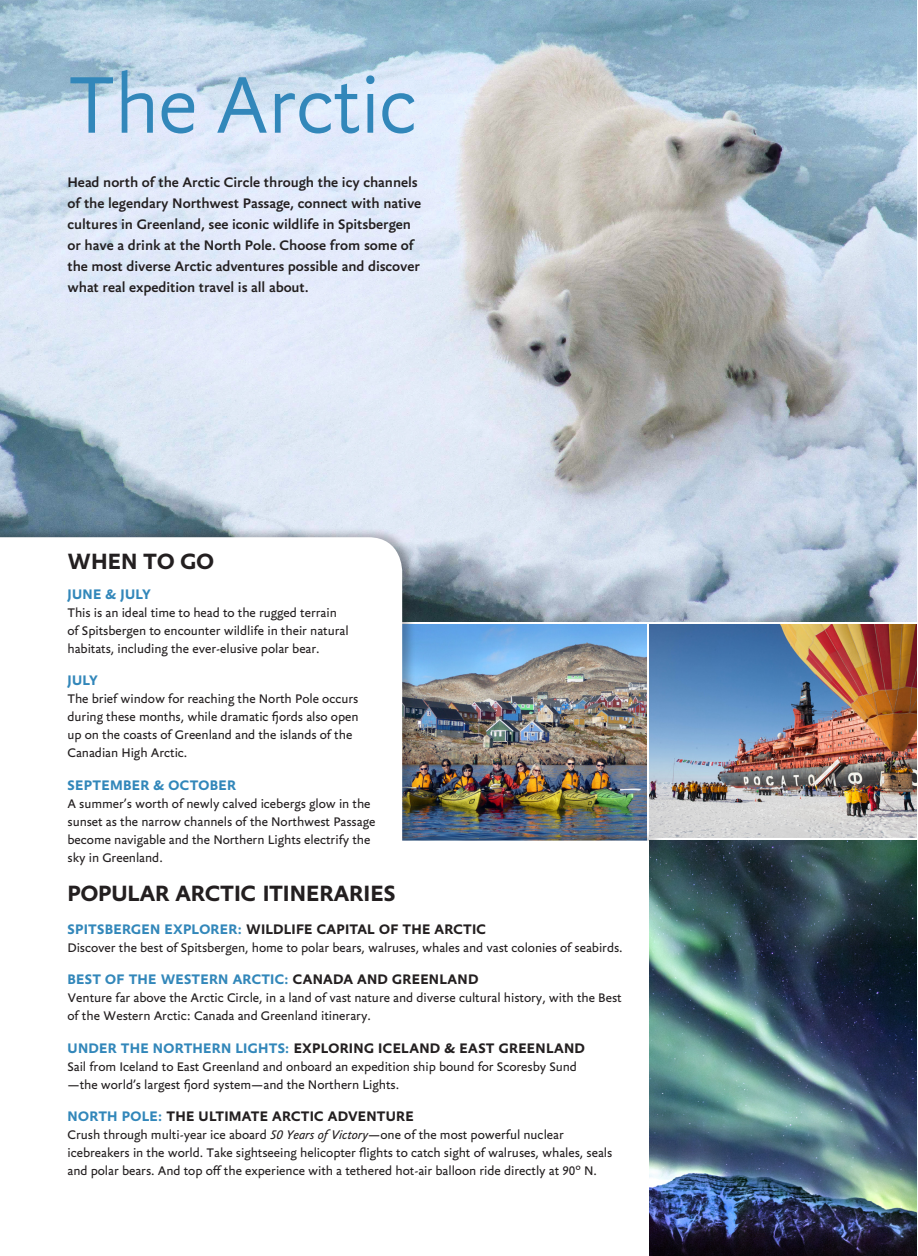
<style>
.page{position:relative;width:918px;height:1256px;background:#fff}
.page>*{position:absolute;margin:0;border:0;box-sizing:border-box;transform-origin:0 0}
.Arctic_Antarctic_tit{font:300 87px "Yoga Sans OT";letter-spacing:-.015em;color:#3287ba}
.Body_Copy{font:700 24px "Yoga Sans OT";color:#231f20}
.WHEN_TO_GO_header{font:700 24px "Yoga Sans OT";color:#231f20}
.highlight_paragraphs{font:500 15px/21px "Yoga Sans OT";letter-spacing:-.005em;color:#231f20}
.when_to_go_-_months{font:700 15px "Yoga Sans OT";letter-spacing:.015em;color:#231f20}
.when_to_go_-_months-2{font:700 15px "Yoga Sans OT";letter-spacing:.02em;color:#3287ba}
.when_to_go_-_body_co{font:13.5px/18px "Yoga Sans OT";letter-spacing:-.005em;color:#231f20}
.s1{color:#3287ba}
.s2{color:#231f20}
.s3{font-style:italic}
</style>
<div class="page">
<img style="left:0;top:0;width:917px;height:621px">
<hr style="left:916px;top:527px;width:2px;height:729px;background:#231f20;opacity:.3">
<svg style="left:917px;top:537px;width:1px;height:719px"></svg>
<svg style="left:0;top:537px;width:650px;height:719px"></svg>
<img style="left:650px;top:624px;width:267px;height:213px">
<img style="left:650px;top:840px;width:267px;height:416px">
<p class="Arctic_Antarctic_tit" style="left:68px;top:59px;width:351px">The Arctic</p>
<p class="highlight_paragraphs" style="left:68px;top:172px;width:355px">Head north of the Arctic Circle through the icy channels of the legendary Northwest Passage, connect with native cultures in Greenland, see iconic wildlife in Spitsbergen or have a drink at the North Pole. Choose from some of the most diverse Arctic adventures possible and discover what real expedition travel is all about.</p>
<p class="WHEN_TO_GO_header" style="left:68px;top:548px;width:148px">WHEN TO GO</p>
<p class="when_to_go_-_months-2" style="left:68px;top:586px;width:85px">JUNE &amp; JULY</p>
<p class="when_to_go_-_body_co" style="left:68px;top:604px;width:283px">This is an ideal time to head to the rugged terrain of Spitsbergen to encounter wildlife in their natural habitats, including the ever-elusive polar bear.</p>
<p class="when_to_go_-_months-2" style="left:68px;top:672px;width:32px">JULY</p>
<p class="when_to_go_-_body_co" style="left:68px;top:690px;width:293px">The brief window for reaching the North Pole occurs during these months, while dramatic fjords also open up on the coasts of Greenland and the islands of the Canadian High Arctic.</p>
<p class="when_to_go_-_months-2" style="left:68px;top:777px;width:170px">SEPTEMBER &amp; OCTOBER</p>
<p class="when_to_go_-_body_co" style="left:68px;top:794px;width:309px">A summer’s worth of newly calved icebergs glow in the sunset as the narrow channels of the Northwest Passage become navigable and the Northern Lights electrify the sky in Greenland.</p>
<p class="Body_Copy" style="left:68px;top:881px;width:329px">POPULAR ARCTIC ITINERARIES</p>
<p class="when_to_go_-_months" style="left:68px;top:921px;width:420px"><span class="s1">SPITSBERGEN EXPLORER:</span> WILDLIFE CAPITAL OF THE ARCTIC</p>
<p class="when_to_go_-_body_co" style="left:68px;top:938px;width:557px">Discover the best of Spitsbergen, home to polar bears, walruses, whales and vast colonies of seabirds.</p>
<p class="when_to_go_-_months-2" style="left:68px;top:971px;width:412px">BEST OF THE WESTERN ARCTIC: <span class="s2">CANADA AND GREENLAND</span></p>
<p class="when_to_go_-_body_co" style="left:68px;top:989px;width:556px">Venture far above the Arctic Circle, in a land of vast nature and diverse cultural history, with the Best of the Western Arctic: Canada and Greenland itinerary.</p>
<p class="when_to_go_-_months" style="left:68px;top:1039px;width:519px"><span class="s1">UNDER THE NORTHERN LIGHTS:</span> EXPLORING ICELAND &amp; EAST GREENLAND</p>
<p class="when_to_go_-_body_co" style="left:68px;top:1057px;width:511px">Sail from Iceland to East Greenland and onboard an expedition ship bound for Scoresby Sund</p>
<p class="when_to_go_-_body_co" style="left:68px;top:1075px;width:333px">—the world’s largest fjord system—and the Northern Lights.</p>
<p class="when_to_go_-_months" style="left:68px;top:1108px;width:348px"><span class="s1">NORTH POLE:</span> THE ULTIMATE ARCTIC ADVENTURE</p>
<p class="when_to_go_-_body_co" style="left:68px;top:1125px;width:546px">Crush through multi-year ice aboard <span class="s3">50 Years of Victory</span>—one of the most powerful nuclear icebreakers in the world. Take sightseeing helicopter flights to catch sight of walruses, whales, seals and polar bears. And top off the experience with a tethered hot-air balloon ride directly at 90º N.</p>
</div>
